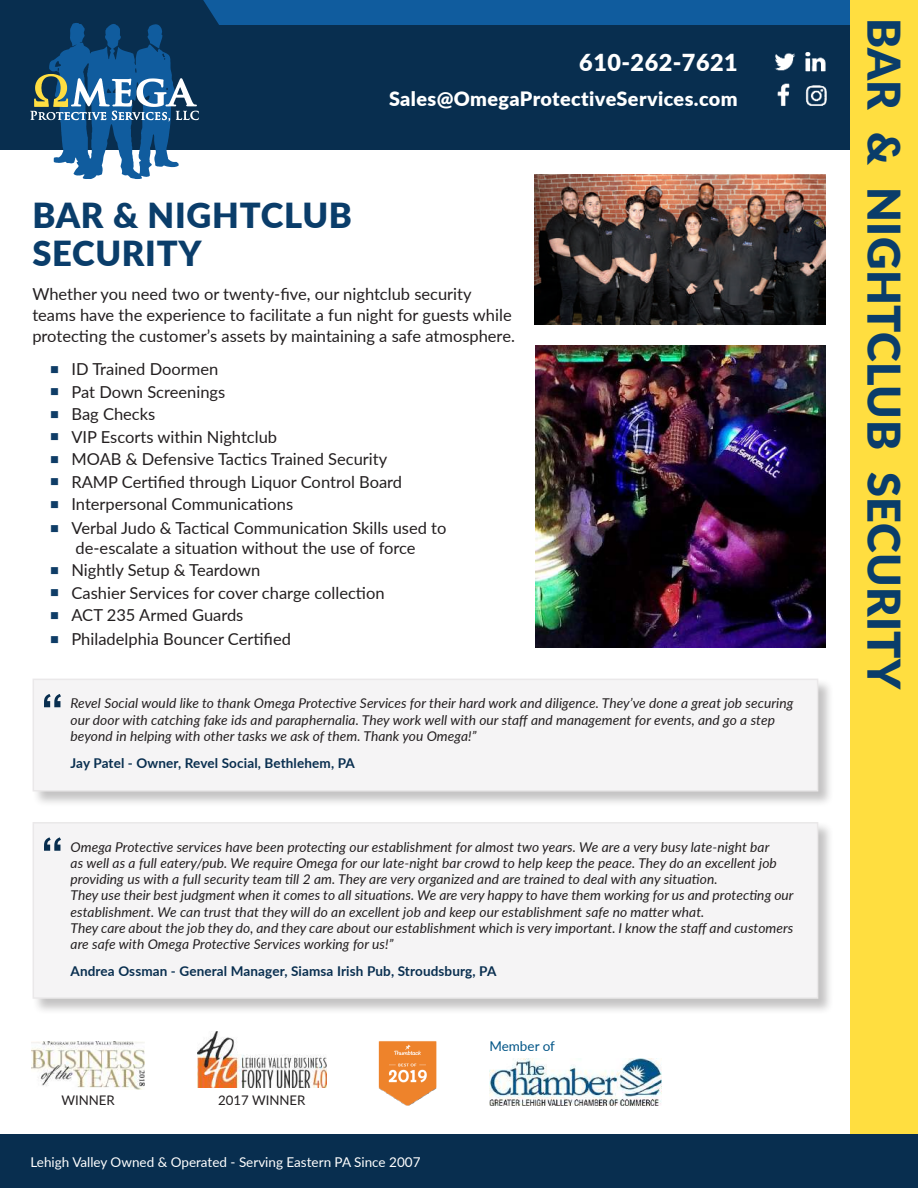
<style>
.page{position:relative;width:918px;height:1188px;background:#fff}
.page>*{position:absolute;margin:0;border:0;box-sizing:border-box;transform-origin:0 0}
.t1{font:900 45px "Lato";letter-spacing:.01em;color:#0a3d6a}
.t2{font:900 34.5px/37.5px "Lato";letter-spacing:.02em;color:#0a3d6a}
.t3{font:900 23.4px "Lato";letter-spacing:.02em;color:#fff}
.t4{font:900 19.8px "Lato";letter-spacing:.02em;color:#fff}
.t5{font:16.5px/21px "Lato";color:#231f20}
.t6{font:italic 13.5px/16.2px "Lato";letter-spacing:.005em;color:#231f20}
.t7{font:700 13.5px "Lato";letter-spacing:.01em;color:#082e4f}
.t8{font:13.5px "Lato";color:#fff}
.t9{font:13.5px "Lato";color:#025587}
.t10{font:13.2px "Lato";color:#231f20}
.s1{color:#0f3d67}
</style>
<div class="page">
<div style="left:99px;top:0;width:819px;height:29px;background:#105c9e"></div>
<div style="left:0;top:26px;width:880px;height:124px;background:#082e4f"></div>
<div style="left:850px;top:0;width:68px;height:1185px;background:#ffde40"></div>
<div style="left:0;top:1134px;width:918px;height:54px;background:#082e4f"></div>
<img style="left:489px;top:1059px;width:172px;height:47px">
<img style="left:378px;top:1041px;width:58px;height:65px">
<img style="left:197px;top:1032px;width:129px;height:56px">
<img style="left:32px;top:1041px;width:112px;height:49px">
<svg style="left:0;top:0;width:251px;height:179px"></svg>
<img style="left:775px;top:52px;width:51px;height:20px">
<img style="left:805px;top:85px;width:22px;height:21px">
<img style="left:777px;top:83px;width:13px;height:23px">
<div style="left:32px;top:678px;width:803px;height:129px;background:#231f20;opacity:.27"></div>
<div style="left:33px;top:679px;width:785px;height:113px;background:#f5f4f5;border:2px solid #eae8e9"></div>
<svg style="left:44px;top:694px;width:17px;height:13px"></svg>
<img style="left:535px;top:346px;width:291px;height:302px">
<img style="left:535px;top:174px;width:291px;height:151px">
<div style="left:32px;top:822px;width:803px;height:193px;background:#231f20;opacity:.27"></div>
<div style="left:33px;top:822px;width:785px;height:177px;background:#f5f4f5;border:2px solid #eae8e9"></div>
<svg style="left:44px;top:837px;width:17px;height:14px"></svg>
<h3 class="t3" style="left:579px;top:45px;width:160px">610-262-7621</h3>
<h3 class="t4" style="left:389px;top:84px;width:350px">Sales@OmegaProtectiveServices.com</h3>
<h2 class="t2" style="left:32px;top:195px;width:321px">BAR &amp; NIGHTCLUB<br>SECURITY</h2>
<p class="t5" style="left:32px;top:283px;width:484px">Whether you need two or twenty-five, our nightclub security teams have the experience to facilitate a fun night for guests while protecting the customer’s assets by maintaining a safe atmosphere.</p>
<p class="t5" style="left:50px;top:358px;width:170px"><span class="s1">■</span> ID Trained Doormen</p>
<p class="t5" style="left:50px;top:381px;width:177px"><span class="s1">■</span> Pat Down Screenings</p>
<p class="t5" style="left:50px;top:403px;width:107px"><span class="s1">■</span> Bag Checks</p>
<p class="t5" style="left:50px;top:426px;width:228px"><span class="s1">■</span> VIP Escorts within Nightclub</p>
<p class="t5" style="left:50px;top:448px;width:339px"><span class="s1">■</span> MOAB &amp; Defensive Tactics Trained Security</p>
<p class="t5" style="left:50px;top:471px;width:353px"><span class="s1">■</span> RAMP Certified through Liquor Control Board</p>
<p class="t5" style="left:50px;top:493px;width:244px"><span class="s1">■</span> Interpersonal Communications</p>
<p class="t5" style="left:50px;top:518px;width:398px;line-height:19.5px;text-align:center"><span class="s1">■</span> Verbal Judo &amp; Tactical Communication Skills used to de-escalate a situation without the use of force</p>
<p class="t5" style="left:50px;top:559px;width:212px"><span class="s1">■</span> Nightly Setup &amp; Teardown</p>
<p class="t5" style="left:50px;top:581px;width:336px"><span class="s1">■</span> Cashier Services for cover charge collection</p>
<p class="t5" style="left:50px;top:604px;width:195px"><span class="s1">■</span> ACT 235 Armed Guards</p>
<p class="t5" style="left:50px;top:628px;width:242px"><span class="s1">■</span> Philadelphia Bouncer Certified</p>
<p class="t6" style="left:71px;top:695px;width:724px">Revel Social would like to thank Omega Protective Services for their hard work and diligence. They’ve done a great job securing our door with catching fake ids and paraphernalia. They work well with our staff and management for events, and go a step beyond in helping with other tasks we ask of them. Thank you Omega!”</p>
<p class="t7" style="left:71px;top:753px;width:286px">Jay Patel - Owner, Revel Social, Bethlehem, PA</p>
<p class="t6" style="left:71px;top:838px;width:725px">Omega Protective services have been protecting our establishment for almost two years. We are a very busy late-night bar<br>as well as a full eatery/pub. We require Omega for our late-night bar crowd to help keep the peace. They do an excellent job providing us with a full security team till 2 am. They are very organized and are trained to deal with any situation.<br>They use their best judgment when it comes to all situations. We are very happy to have them working for us and protecting our establishment. We can trust that they will do an excellent job and keep our establishment safe no matter what.<br>They care about the job they do, and they care about our establishment which is very important. I know the staff and customers are safe with Omega Protective Services working for us!”</p>
<p class="t7" style="left:71px;top:961px;width:427px">Andrea Ossman - General Manager, Siamsa Irish Pub, Stroudsburg, PA</p>
<p class="t10" style="left:61px;top:1091px;width:55px">WINNER</p>
<p class="t10" style="left:218px;top:1091px;width:89px">2017 WINNER</p>
<p class="t8" style="left:31px;top:1152px;width:391px">Lehigh Valley Owned &amp; Operated - Serving Eastern PA Since 2007</p>
<p class="t9" style="left:489px;top:1036px;width:67px">Member of</p>
<h1 class="t1" style="left:918px;top:18px;width:675px;rotate:90deg">BAR &amp; NIGHTCLUB SECURITY</h1>
</div>
